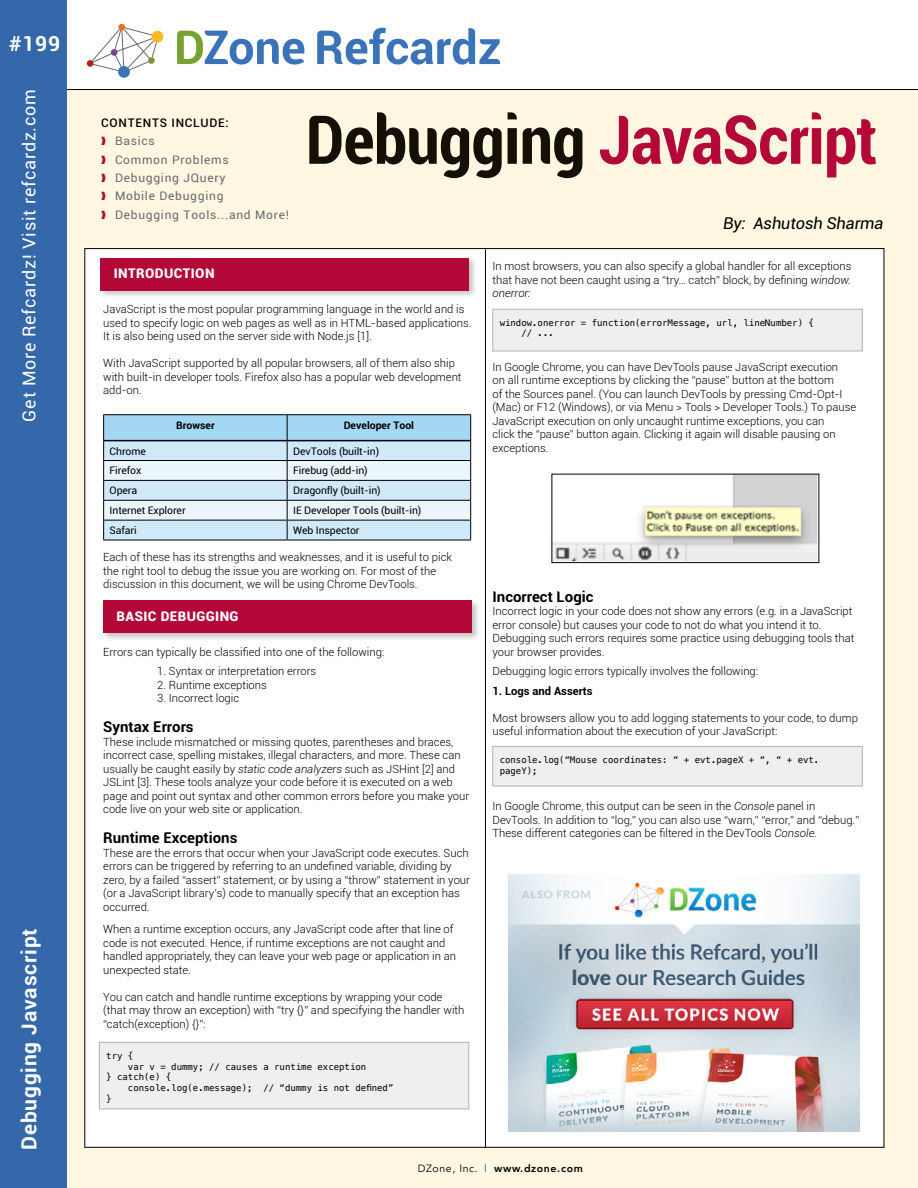
<style>
.page{position:relative;width:918px;height:1188px;background:#fff}
.page>*{position:absolute;margin:0;border:0;box-sizing:border-box;transform-origin:0 0}
.t1{font:700 condensed 67.5px "D Zone";letter-spacing:-.01em;color:#b30838}
.t2{font:700 21px "D Zone";letter-spacing:.04em;color:#fff}
.t3{font:18px "D Zone";letter-spacing:.04em;color:#fff}
.t4{font:italic 16.5px "D Zone";letter-spacing:-.01em;color:#000}
.t5{font:700 15px "D Zone";color:#000}
.t6{font:900 13.5px "D Zone";letter-spacing:.03em;color:#fff}
.t7{font:12px/18.5px "D Zone";letter-spacing:.06em;color:#696a6d}
.t8{font:300 11.25px/13.5px "Roboto";color:#000}
.t9{font:700 11.25px "Roboto";color:#000}
.t10{font:10.5px "D Zone";letter-spacing:-.01em;color:#000}
.t11{font:800 10.5px "Avenir";letter-spacing:.06em;color:#000}
.t12{font:700 10.5px "D Zone";color:#000}
.t13{font:9px/10.8px "Meslo LGLDZ";color:#000}
.s1{font-weight:500;color:#000}
.s2{color:#b30838}
.s3{color:#141006}
.s4{font-style:italic}
.s5{font-weight:400}
.s6{font-weight:900;font-size:7.5px;color:#3567ab}
</style>
<div class="page">
<svg style="left:92px;top:27px;width:65px;height:44px"></svg>
<div style="left:118px;top:24px;width:7px;height:6px;background:#e86d1f;border-radius:50%"></div>
<div style="left:87px;top:60px;width:6px;height:7px;background:#b32317;border-radius:50%"></div>
<div style="left:148px;top:57px;width:7px;height:7px;background:#7a963b;border-radius:50%"></div>
<div style="left:118px;top:66px;width:12px;height:12px;background:#3b73b9;border-radius:50%"></div>
<div style="left:152px;top:31px;width:11px;height:12px;background:#fdb924;border-radius:50%"></div>
<div style="left:111px;top:49px;width:6px;height:7px;background:#7d4199;border-radius:50%"></div>
<svg style="left:177px;top:31px;width:127px;height:34px"></svg>
<svg style="left:317px;top:28px;width:183px;height:37px"></svg>
<div style="left:64px;top:89px;width:854px;height:1099px;background:#fff7e1"></div>
<div style="left:85px;top:249px;width:799px;height:898px;background:#fff"></div>
<hr style="left:66px;top:89px;width:852px;height:1px;background:#000">
<div style="left:0;top:0;width:67px;height:1188px;background:#3567ab"></div>
<hr style="left:485px;top:249px;width:1px;height:899px;background:#000">
<hr style="left:103px;top:414px;width:184px;height:1px;background:#000">
<hr style="left:287px;top:414px;width:184px;height:1px;background:#000">
<svg style="left:103px;top:415px;width:368px;height:125px;background:#c4ddec"></svg>
<hr style="left:103px;top:540px;width:184px;height:1px;background:#000">
<hr style="left:287px;top:540px;width:184px;height:1px;background:#000">
<hr style="left:104px;top:440px;width:183px;height:1px;background:#000">
<hr style="left:287px;top:440px;width:183px;height:1px;background:#000">
<div style="left:98px;top:256px;width:380px;height:43px;background:#000;opacity:.25"></div>
<div style="left:100px;top:258px;width:369px;height:32px;background:#b30838"></div>
<div style="left:101px;top:599px;width:380px;height:43px;background:#000;opacity:.25"></div>
<div style="left:103px;top:601px;width:369px;height:32px;background:#b30838"></div>
<div style="left:493px;top:309px;width:369px;height:42px;background:#efeff0"></div>
<div style="left:493px;top:309px;width:369px;height:42px;border:1px solid #b3b3b3"></div>
<div style="left:493px;top:746px;width:369px;height:40px;background:#efeff0"></div>
<div style="left:493px;top:746px;width:369px;height:40px;border:1px solid #b3b3b3"></div>
<div style="left:99px;top:1042px;width:370px;height:67px;background:#efeff0"></div>
<div style="left:99px;top:1042px;width:370px;height:67px;border:1px solid #b3b3b3"></div>
<img style="left:554px;top:476px;width:263px;height:85px">
<div style="left:552px;top:474px;width:267px;height:89px;border:1px solid #000"></div>
<img style="left:509px;top:874px;width:351px;height:257px">
<h2 class="t2" style="left:9px;top:31px;width:53px">#199</h2>
<h3 class="t3" style="left:19px;top:422px;width:334px;rotate:-90deg">Get More Refcardz! Visit refcardz.com</h3>
<h2 class="t2" style="left:17px;top:1150px;width:223px;rotate:-90deg">Debugging Javascript</h2>
<p class="t7" style="left:101px;top:113px;width:189px"><span class="s1">CONTENTS INCLUDE:<br></span><span class="s2">❱</span> Basics<br><span class="s2">❱</span> Common Problems<br><span class="s2">❱</span> Debugging JQuery<br><span class="s2">❱</span> Mobile Debugging<br><span class="s2">❱</span> Debugging Tools...and More!</p>
<h1 class="t1" style="left:306px;top:101px;width:573px"><span class="s3">Debugging</span> JavaScript</h1>
<h3 class="t4" style="left:723px;top:214px;width:162px">By: Ashutosh Sharma</h3>
<p class="t6" style="left:114px;top:266px;width:101px">INTRODUCTION</p>
<p class="t8" style="left:103px;top:302px;width:370px">JavaScript is the most popular programming language in the world and is used to specify logic on web pages as well as in HTML-based applications.<br>It is also being used on the server side with Node.js [1].</p>
<p class="t8" style="left:103px;top:356px;width:360px">With JavaScript supported by all popular browsers, all of them also ship with built-in developer tools. Firefox also has a popular web development add-on.</p>
<p class="t12" style="left:176px;top:419px;width:40px">Browser</p>
<p class="t12" style="left:344px;top:419px;width:72px">Developer Tool</p>
<p class="t10" style="left:110px;top:445px;width:38px">Chrome</p>
<p class="t10" style="left:293px;top:445px;width:88px">DevTools (built-in)</p>
<p class="t10" style="left:110px;top:465px;width:33px">Firefox</p>
<p class="t10" style="left:293px;top:465px;width:76px">Firebug (add-in)</p>
<p class="t10" style="left:110px;top:485px;width:29px">Opera</p>
<p class="t10" style="left:293px;top:485px;width:89px">Dragonfly (built-in)</p>
<p class="t10" style="left:110px;top:504px;width:78px">Internet Explorer</p>
<p class="t10" style="left:293px;top:504px;width:130px">IE Developer Tools (built-in)</p>
<p class="t10" style="left:110px;top:524px;width:29px">Safari</p>
<p class="t10" style="left:293px;top:524px;width:68px">Web Inspector</p>
<p class="t8" style="left:103px;top:550px;width:350px">Each of these has its strengths and weaknesses, and it is useful to pick the right tool to debug the issue you are working on. For most of the discussion in this document, we will be using Chrome DevTools.</p>
<p class="t6" style="left:117px;top:609px;width:123px">BASIC DEBUGGING</p>
<p class="t8" style="left:103px;top:645px;width:283px">Errors can typically be classified into one of the following:</p>
<p class="t8" style="left:157px;top:664px;width:161px">1. Syntax or interpretation errors</p>
<p class="t8" style="left:157px;top:678px;width:111px">2. Runtime exceptions</p>
<p class="t8" style="left:157px;top:691px;width:83px">3. Incorrect logic</p>
<h3 class="t5" style="left:103px;top:718px;width:92px">Syntax Errors</h3>
<p class="t8" style="left:103px;top:735px;width:368px">These include mismatched or missing quotes, parentheses and braces, incorrect case, spelling mistakes, illegal characters, and more. These can usually be caught easily by <span class="s4">static code analyzers</span> such as JSHint [2] and JSLint [3]. These tools analyze your code before it is executed on a web page and point out syntax and other common errors before you make your code live on your web site or application.</p>
<h3 class="t5" style="left:103px;top:829px;width:136px">Runtime Exceptions</h3>
<p class="t8" style="left:103px;top:846px;width:368px">These are the errors that occur when your JavaScript code executes. Such errors can be triggered by referring to an undefined variable, dividing by zero, by a failed “assert” statement, or by using a “throw” statement in your (or a JavaScript library’s) code to manually specify that an exception has occurred.</p>
<p class="t8" style="left:103px;top:922px;width:354px">When a runtime exception occurs, any JavaScript code after that line of code is not executed. Hence, if runtime exceptions are not caught and handled appropriately, they can leave your web page or application in an unexpected state.</p>
<p class="t8" style="left:103px;top:990px;width:363px">You can catch and handle runtime exceptions by wrapping your code (that may throw an exception) with “try {}” and specifying the handler with “catch(exception) {}”:</p>
<p class="t13" style="left:106px;top:1050px;width:29px">try {</p>
<p class="t13" style="left:128px;top:1061px;width:240px">var v = dummy; // causes a runtime exception</p>
<p class="t13" style="left:106px;top:1072px;width:67px">} catch(e) {</p>
<p class="t13" style="left:128px;top:1083px;width:267px">console.log(e.message); // “dummy is not defined”</p>
<p class="t13" style="left:106px;top:1094px;width:7px">}</p>
<p class="t8" style="left:492px;top:259px;width:360px;text-align:justify">In most browsers, you can also specify a global handler for all exceptions that have not been caught using a “try… catch” block, by defining <span class="s4">window. onerror:</span></p>
<p class="t13" style="left:521px;top:317px;width:294px;text-indent:-22px">window.onerror = function(errorMessage, url, lineNumber) { // ...</p>
<p class="t8" style="left:492px;top:360px;width:365px">In Google Chrome, you can have DevTools pause JavaScript execution<br>on all runtime exceptions by clicking the “pause” button at the bottom<br>of the Sources panel. (You can launch DevTools by pressing Cmd-Opt-I (Mac) or F12 (Windows), or via Menu &gt; Tools &gt; Developer Tools.) To pause JavaScript execution on only uncaught runtime exceptions, you can<br>click the “pause” button again. Clicking it again will disable pausing on exceptions.</p>
<h3 class="t5" style="left:492px;top:588px;width:103px">Incorrect Logic</h3>
<p class="t8" style="left:492px;top:604px;width:363px">Incorrect logic in your code does not show any errors (e.g. in a JavaScript error console) but causes your code to not do what you intend it to.<br>Debugging such errors requires some practice using debugging tools that your browser provides.</p>
<p class="t8" style="left:492px;top:664px;width:267px">Debugging logic errors typically involves the following:</p>
<p class="t9" style="left:492px;top:683px;width:102px">1. Logs and Asserts</p>
<p class="t8" style="left:492px;top:711px;width:367px">Most browsers allow you to add logging statements to your code, to dump useful information about the execution of your JavaScript:</p>
<p class="t13" style="left:500px;top:754px;width:321px">console.log(“Mouse coordinates: “ + evt.pageX + “, “ + evt. pageY);</p>
<p class="t8" style="left:492px;top:799px;width:368px">In Google Chrome, this output can be seen in the <span class="s4">Console</span> panel in<br>DevTools. In addition to “log,” you can also use “warn,” “error,” and “debug.”<br>These different categories can be filtered in the DevTools <span class="s4">Console</span>.</p>
<p class="t11" style="left:418px;top:1160px;width:167px"><span class="s5">DZone, Inc.</span> <span class="s6">|</span> www.dzone.com</p>
</div>
